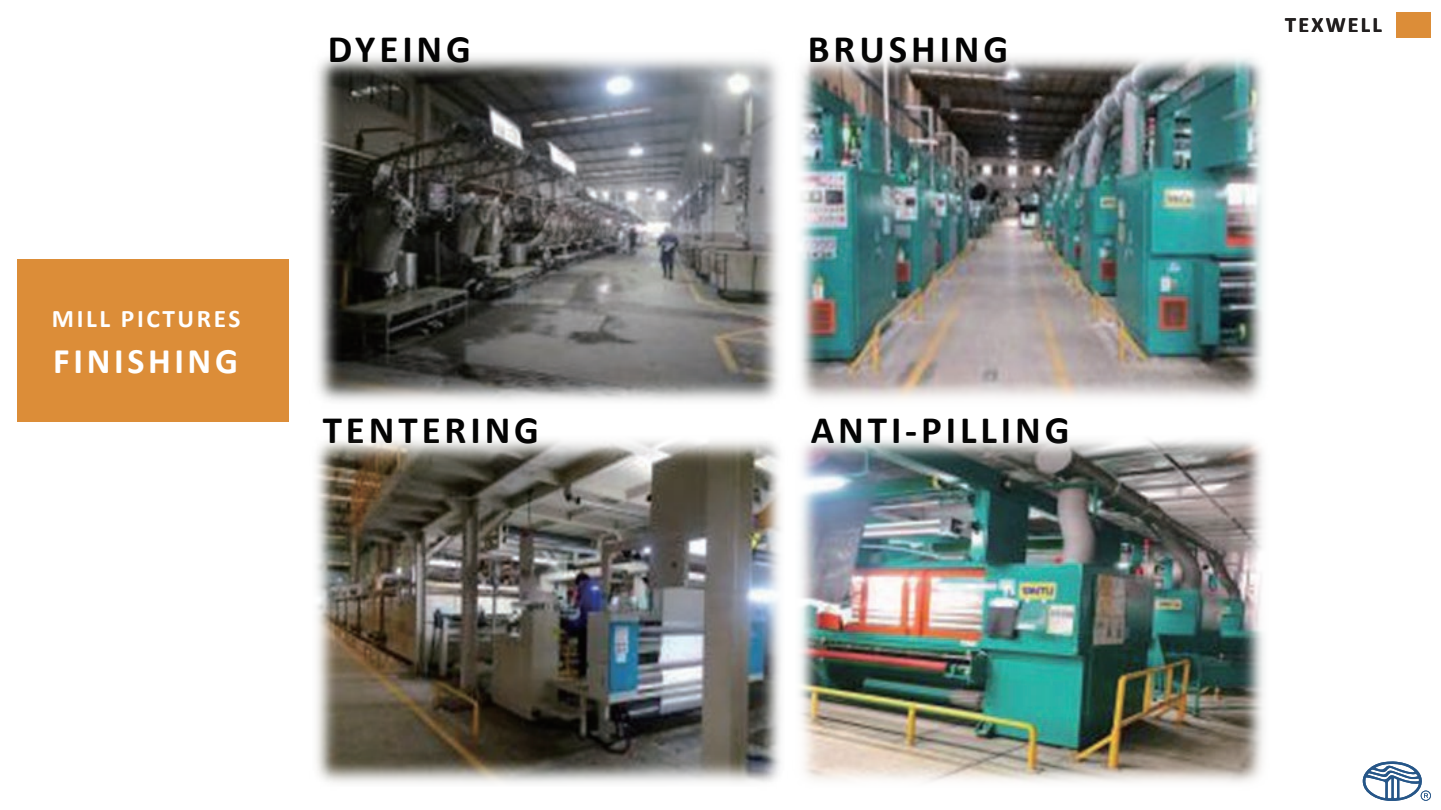
<style>
.page{position:relative;width:1441px;height:810px;background:#fff}
.page>*{position:absolute;margin:0;border:0;box-sizing:border-box;transform-origin:0 0}
.t1{font:700 39px "Calibri";letter-spacing:.1em;color:#030303}
.t2{font:700 36px "Calibri";letter-spacing:.1em;color:#fff}
.t3{font:700 25.5px "Calibri";letter-spacing:.1em;color:#fff}
.t4{font:700 22.05px "Calibri";letter-spacing:.1em;color:#221f1f}
</style>
<div class="page">
<div style="left:17px;top:259px;width:272px;height:163px;background:#dc8d38"></div>
<img style="left:316px;top:56px;width:465px;height:346px">
<img style="left:799px;top:57px;width:465px;height:342px">
<img style="left:799px;top:439px;width:465px;height:344px">
<img style="left:316px;top:440px;width:465px;height:344px">
<svg style="left:1362px;top:761px;width:68px;height:40px"></svg>
<div style="left:1395px;top:12px;width:35px;height:26px;background:#dc8d38"></div>
<p class="t1" style="left:328px;top:21px;width:145px">DYEING</p>
<p class="t1" style="left:807px;top:21px;width:202px">BRUSHING</p>
<p class="t3" style="left:52px;top:301px;width:190px">MILL PICTURES</p>
<p class="t2" style="left:53px;top:335px;width:186px">FINISHING</p>
<p class="t1" style="left:323px;top:403px;width:218px">TENTERING</p>
<p class="t1" style="left:810px;top:403px;width:260px">ANTI-PILLING</p>
<p class="t4" style="left:1285px;top:10px;width:98px">TEXWELL</p>
</div>
